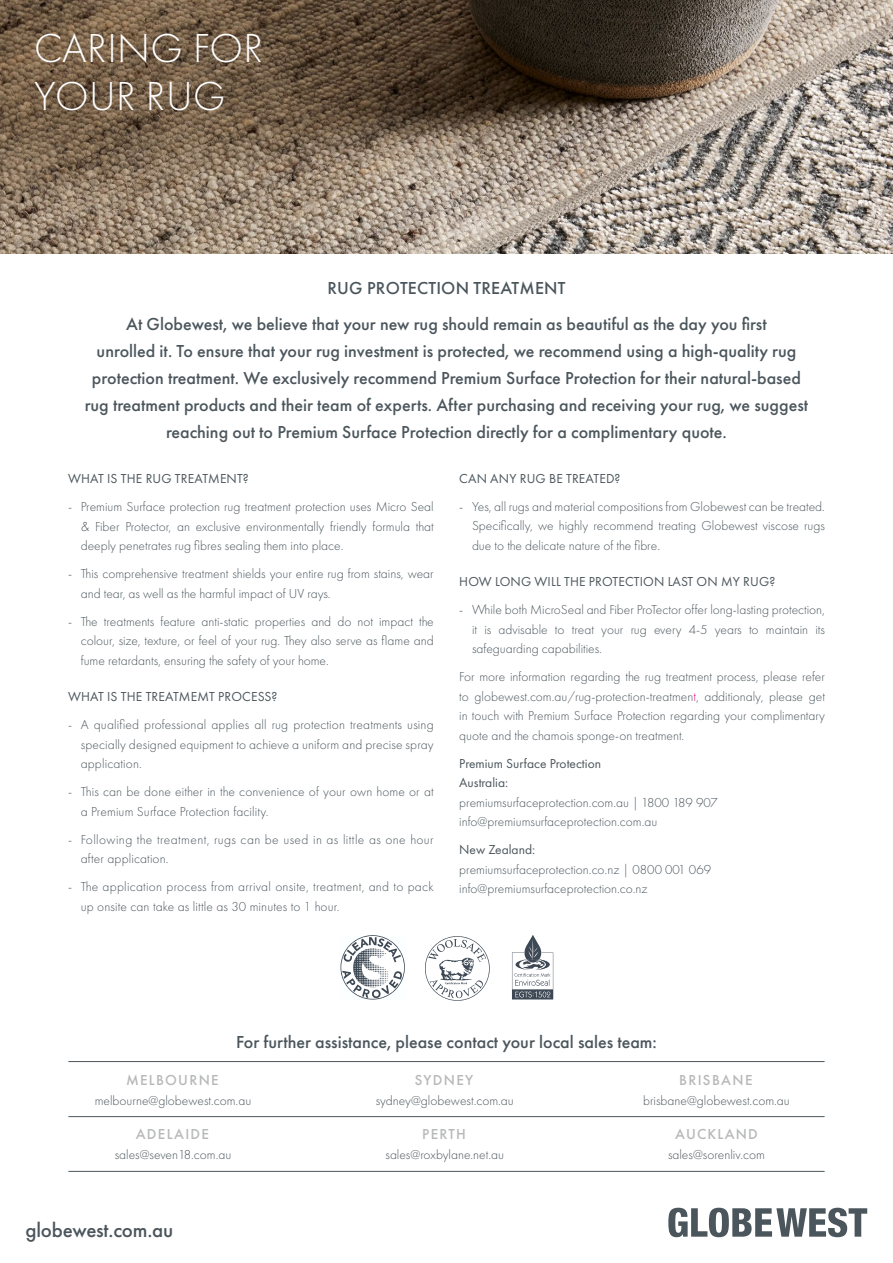
<style>
.page{position:relative;width:893px;height:1263px;background:#fff}
.page>*{position:absolute;margin:0;border:0;box-sizing:border-box;transform-origin:0 0}
.t1{font:300 42px/48px "Futura PT";letter-spacing:.01em;color:#fff}
.t2{font:500 21px "Futura PT";letter-spacing:-.01em;color:#4b565c}
.t3{font:500 18px/27px "Futura PT";color:#4b565c;text-align:center}
.t4{font:500 15px "Futura PT";letter-spacing:.09em;color:#b7b8b9}
.t5{font:300 13.5px/19.5px "Futura PT";color:#4b565c;text-align:justify}
.t6{font:13.5px/19.5px "Futura PT";letter-spacing:.01em;color:#4b565c}
.t7{font:300 13.5px/19.5px "Futura PT";letter-spacing:.02em;color:#4b565c}
.t8{font:300 13.5px/19.5px "Futura PT";letter-spacing:.03em;color:#4b565c}
.s1{color:#e5007d}
</style>
<div class="page">
<img style="left:0;top:0;width:893px;height:253px">
<svg style="left:668px;top:1208px;width:199px;height:29px"></svg>
<hr style="left:68px;top:1061px;width:757px;height:1px;background:#4b565c">
<hr style="left:68px;top:1116px;width:757px;height:1px;background:#4b565c">
<hr style="left:68px;top:1171px;width:757px;height:1px;background:#4b565c">
<svg style="left:340px;top:935px;width:65px;height:65px"></svg>
<svg style="left:425px;top:936px;width:65px;height:65px"></svg>
<svg style="left:512px;top:935px;width:41px;height:64px"></svg>
<h1 class="t1" style="left:34px;top:24px;width:230px">CARING FOR<br>YOUR RUG</h1>
<h1 class="t1" style="left:34px;top:24px;width:181px">RUG CARE</h1>
<h3 class="t3" style="left:126px;top:270px;width:642px;line-height:35.5px">RUG PROTECTION TREATMENT<br>At Globewest, we believe that your new rug should remain as beautiful as the day you first</h3>
<p class="t3" style="left:85px;top:337px;width:725px">unrolled it. To ensure that your rug investment is protected, we recommend using a high-quality rug protection treatment. We exclusively recommend Premium Surface Protection for their natural-based rug treatment products and their team of experts. After purchasing and receiving your rug, we suggest reaching out to Premium Surface Protection directly for a complimentary quote.</p>
<p class="t6" style="left:68px;top:469px;width:182px">WHAT IS THE RUG TREATMENT?</p>
<p class="t5" style="left:81px;top:497px;width:354px;text-indent:-13px">- Premium Surface protection rug treatment protection uses Micro Seal &amp; Fiber Protector, an exclusive environmentally friendly formula that deeply penetrates rug fibres sealing them into place.</p>
<p class="t5" style="left:81px;top:564px;width:354px;text-indent:-13px">- This comprehensive treatment shields your entire rug from stains, wear and tear, as well as the harmful impact of UV rays.</p>
<p class="t5" style="left:81px;top:611px;width:354px;text-indent:-13px">- The treatments feature anti-static properties and do not impact the colour, size, texture, or feel of your rug. They also serve as flame and fume retardants, ensuring the safety of your home.</p>
<p class="t6" style="left:68px;top:687px;width:211px">WHAT IS THE TREATMEMT PROCESS?</p>
<p class="t5" style="left:81px;top:715px;width:354px;text-indent:-13px">- A qualified professional applies all rug protection treatments using specially designed equipment to achieve a uniform and precise spray application.</p>
<p class="t5" style="left:81px;top:782px;width:354px;text-indent:-13px">- This can be done either in the convenience of your own home or at a Premium Surface Protection facility.</p>
<p class="t8" style="left:81px;top:829px;width:354px;text-indent:-13px">- Following the treatment, rugs can be used in as little as one hour after application.</p>
<p class="t7" style="left:81px;top:877px;width:354px;text-indent:-13px">- The application process from arrival onsite, treatment, and to pack up onsite can take as little as 30 minutes to 1 hour.</p>
<p class="t6" style="left:459px;top:469px;width:163px">CAN ANY RUG BE TREATED?</p>
<p class="t5" style="left:472px;top:497px;width:354px;text-indent:-13px">- Yes, all rugs and material compositions from Globewest can be treated.<br>Specifically, we highly recommend treating Globewest viscose rugs due to the delicate nature of the fibre.</p>
<p class="t6" style="left:459px;top:572px;width:317px">HOW LONG WILL THE PROTECTION LAST ON MY RUG?</p>
<p class="t5" style="left:472px;top:600px;width:354px;text-indent:-13px">- While both MicroSeal and Fiber ProTector offer long-lasting protection, it is advisable to treat your rug every 4-5 years to maintain its safeguarding capabilities.</p>
<p class="t5" style="left:459px;top:667px;width:367px">For more information regarding the rug treatment process, please refer to globewest.com.au/rug-protection-treatmen<span class="s1">t</span>, additionaly, please get in touch with Premium Surface Protection regarding your complimentary quote and the chamois sponge-on treatment.</p>
<p class="t6" style="left:459px;top:754px;width:143px">Premium Surface Protection<br>Australia:</p>
<p class="t5" style="left:459px;top:793px;width:260px">premiumsurfaceprotection.com.au | 1800 189 907 info@premiumsurfaceprotection.com.au</p>
<p class="t6" style="left:459px;top:840px;width:78px">New Zealand:</p>
<p class="t5" style="left:459px;top:860px;width:253px">premiumsurfaceprotection.co.nz | 0800 001 069 info@premiumsurfaceprotection.co.nz</p>
<h3 class="t3" style="left:236px;top:1028px;width:422px">For further assistance, please contact your local sales team:</h3>
<p class="t4" style="left:126px;top:1071px;width:94px">MELBOURNE</p>
<p class="t5" style="left:95px;top:1091px;width:158px">melbourne@globewest.com.au</p>
<p class="t4" style="left:136px;top:1125px;width:75px">ADELAIDE</p>
<p class="t5" style="left:115px;top:1144px;width:118px">sales@seven18.com.au</p>
<h2 class="t2" style="left:26px;top:1217px;width:149px">globewest.com.au</h2>
<p class="t4" style="left:415px;top:1071px;width:60px">SYDNEY</p>
<p class="t5" style="left:376px;top:1091px;width:140px">sydney@globewest.com.au</p>
<p class="t4" style="left:422px;top:1125px;width:45px">PERTH</p>
<p class="t5" style="left:385px;top:1144px;width:120px">sales@roxbylane.net.au</p>
<p class="t4" style="left:679px;top:1071px;width:75px">BRISBANE</p>
<p class="t5" style="left:643px;top:1091px;width:148px">brisbane@globewest.com.au</p>
<p class="t4" style="left:675px;top:1125px;width:84px">AUCKLAND</p>
<p class="t5" style="left:668px;top:1144px;width:98px">sales@sorenliv.com</p>
</div>
